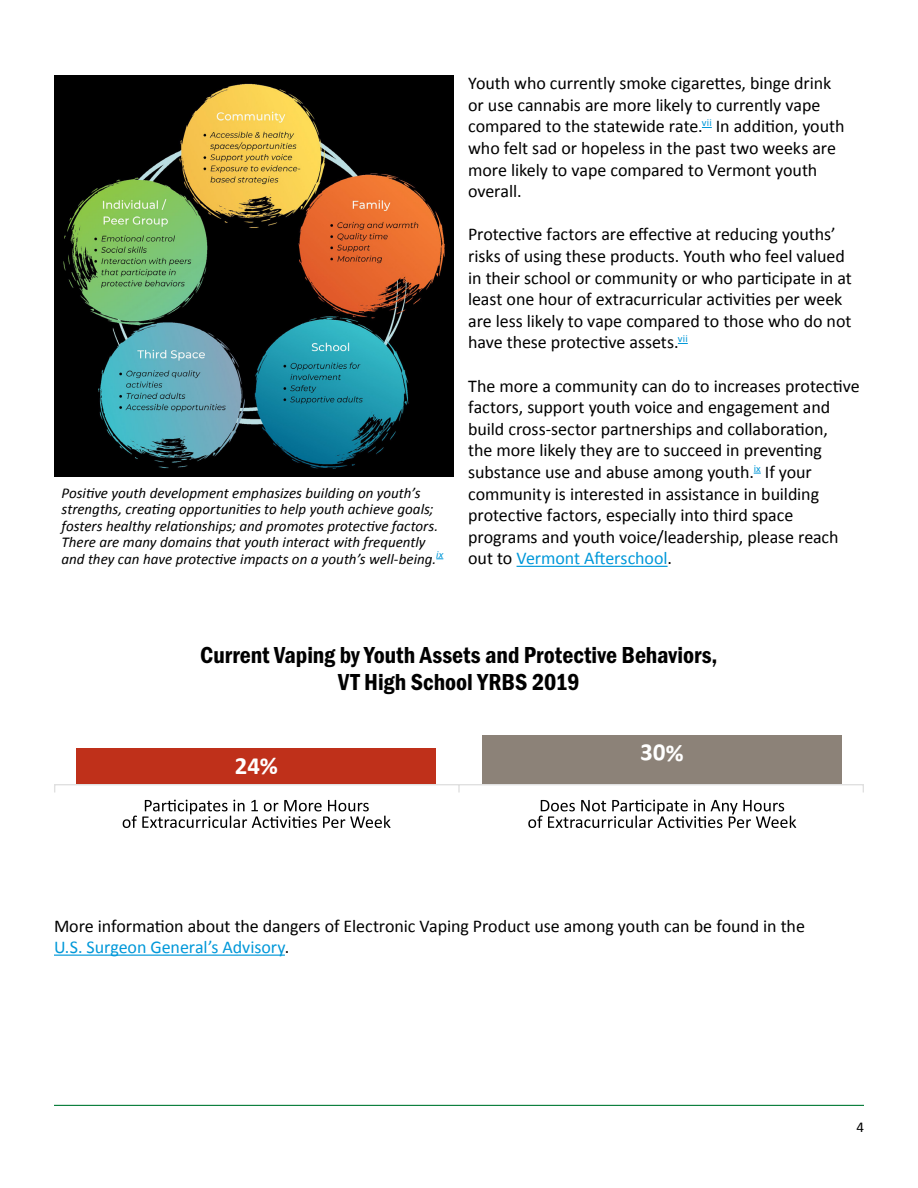
<style>
.page{position:relative;width:918px;height:1188px;background:#fff}
.page>*{position:absolute;margin:0;border:0;box-sizing:border-box;transform-origin:0 0}
.t1{font:700 24.75px "Calibri";color:#fff}
.t2{font:24px/27px "Franklin Gothic URW Con Dem";color:#000;text-align:center}
.t3{font:18px/21.6px "Calibri";letter-spacing:-.005em;color:#000}
.t4{font:italic 15px/16.5px "Calibri";color:#000}
.t5{font:15px "Calibri";color:#000}
.s1{color:#0098d9}
</style>
<div class="page">
<hr style="left:54px;top:1105px;width:810px;height:1px;background:#007934">
<hr style="left:517px;top:566px;width:151px;height:1px;background:#0098d9">
<hr style="left:54px;top:955px;width:231px;height:1px;background:#0098d9">
<div style="left:54px;top:75px;width:399px;height:402px;background:#000"></div>
<img style="left:63px;top:83px;width:382px;height:385px">
<hr style="left:55px;top:784px;width:808px;height:1px;background:#e0e0e0">
<svg style="left:458px;top:785px;width:2px;height:8px"></svg>
<div style="left:482px;top:735px;width:360px;height:49px;background:#8c8278"></div>
<div style="left:77px;top:748px;width:359px;height:36px;background:#bf301a"></div>
<svg style="left:123px;top:800px;width:268px;height:28px"></svg>
<svg style="left:528px;top:800px;width:268px;height:28px"></svg>
<p class="t4" style="left:62px;top:484px;width:383px">Positive youth development emphasizes building on youth’s strengths, creating opportunities to help youth achieve goals; fosters healthy relationships; and promotes protective factors.<br>There are many domains that youth interact with frequently and they can have protective impacts on a youth’s well-being.<sup>ix</sup></p>
<p class="t3" style="left:468px;top:71px;width:378px">Youth who currently smoke cigarettes, binge drink or use cannabis are more likely to currently vape compared to the statewide rate.<sup>vii</sup> In addition, youth who felt sad or hopeless in the past two weeks are more likely to vape compared to Vermont youth overall.</p>
<p class="t3" style="left:468px;top:223px;width:385px">Protective factors are effective at reducing youths’ risks of using these products. Youth who feel valued in their school or community or who participate in at least one hour of extracurricular activities per week are less likely to vape compared to those who do not have these protective assets.<sup>vii</sup></p>
<p class="t3" style="left:468px;top:374px;width:393px">The more a community can do to increases protective factors, support youth voice and engagement and build cross-sector partnerships and collaboration,<br>the more likely they are to succeed in preventing substance use and abuse among youth.<sup>ix</sup> If your community is interested in assistance in building protective factors, especially into third space programs and youth voice/leadership, please reach out to <span class="s1">Vermont Afterschool</span>.</p>
<p class="t2" style="left:200px;top:640px;width:519px">Current Vaping by Youth Assets and Protective Behaviors,<br>VT High School YRBS 2019</p>
<p class="t1" style="left:235px;top:748px;width:45px">24%</p>
<p class="t3" style="left:54px;top:914px;width:752px">More information about the dangers of Electronic Vaping Product use among youth can be found in the<br><span class="s1">U.S. Surgeon General’s Advisory</span>.</p>
<p class="t5" style="left:856px;top:1117px;width:9px">4</p>
</div>
